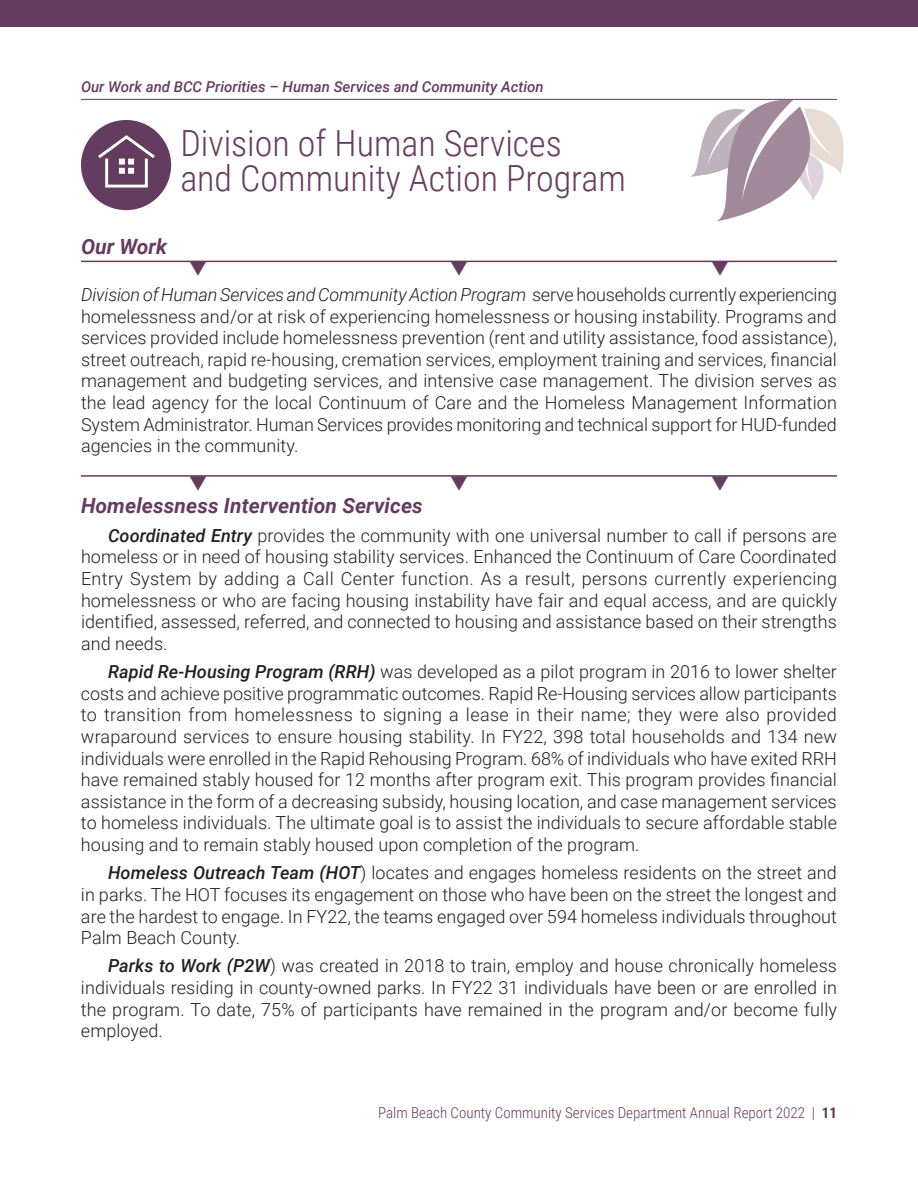
<style>
.page{position:relative;width:918px;height:1188px;background:#fff}
.page>*{position:absolute;margin:0;border:0;box-sizing:border-box;transform-origin:0 0}
.t1{font:300 36px/34.5px "Roboto Condensed";color:#643c60}
.t2{font:27px "Proxima Nova";color:#643c60}
.t3{font:italic 700 21px "Roboto";letter-spacing:.005em;color:#643c60}
.t4{font:300 18px/21.6px "Roboto";letter-spacing:.005em;color:#231f20;text-align:justify}
.t5{font:300 15px "Roboto Condensed";color:#643c60}
.t6{font:italic 500 15px "Roboto";color:#643c60}
.s1{font-style:italic}
.s2{font-weight:500;font-style:italic}
.s3{font-weight:700}
</style>
<div class="page">
<div style="left:0;top:0;width:918px;height:27px;background:#643c60"></div>
<hr style="left:81px;top:99px;width:756px;height:1px;background:#643c60">
<div style="left:81px;top:120px;width:90px;height:90px;background:#643c60;border-radius:50%"></div>
<svg style="left:98px;top:135px;width:57px;height:53px"></svg>
<hr style="left:81px;top:475px;width:756px;height:2px;background:#643c60">
<hr style="left:81px;top:261px;width:756px;height:1px;background:#643c60">
<svg style="left:690px;top:98px;width:154px;height:123px"></svg>
<p class="t6" style="left:81px;top:76px;width:464px">Our Work and BCC Priorities – Human Services and Community Action</p>
<p class="t1" style="left:180px;top:125px;width:447px">Division of Human Services<br>and Community Action Program</p>
<p class="t3" style="left:81px;top:232px;width:88px">Our Work</p>
<p class="t4" style="left:81px;top:283px;width:758px"><span class="s1">Division of Human Services and Community Action Program</span> serve households currently experiencing homelessness and/or at risk of experiencing homelessness or housing instability. Programs and services provided include homelessness prevention (rent and utility assistance, food assistance), street outreach, rapid re-housing, cremation services, employment training and services, financial management and budgeting services, and intensive case management. The division serves as the lead agency for the local Continuum of Care and the Homeless Management Information System Administrator. Human Services provides monitoring and technical support for HUD-funded agencies in the community.</p>
<p class="t2" style="left:190px;top:246px;width:18px">▼</p>
<p class="t2" style="left:451px;top:246px;width:18px">▼</p>
<p class="t2" style="left:712px;top:246px;width:18px">▼</p>
<p class="t2" style="left:190px;top:461px;width:18px">▼</p>
<p class="t2" style="left:451px;top:461px;width:18px">▼</p>
<p class="t2" style="left:712px;top:461px;width:18px">▼</p>
<p class="t3" style="left:81px;top:491px;width:343px">Homelessness Intervention Services</p>
<p class="t4" style="left:81px;top:524px;width:758px;text-indent:27px"><span class="s2">Coordinated Entry</span> provides the community with one universal number to call if persons are homeless or in need of housing stability services. Enhanced the Continuum of Care Coordinated Entry System by adding a Call Center function. As a result, persons currently experiencing homelessness or who are facing housing instability have fair and equal access, and are quickly identified, assessed, referred, and connected to housing and assistance based on their strengths and needs.</p>
<p class="t4" style="left:81px;top:660px;width:758px;text-indent:27px"><span class="s2">Rapid Re-Housing Program (RRH)</span> was developed as a pilot program in 2016 to lower shelter costs and achieve positive programmatic outcomes. Rapid Re-Housing services allow participants to transition from homelessness to signing a lease in their name; they were also provided wraparound services to ensure housing stability. In FY22, 398 total households and 134 new individuals were enrolled in the Rapid Rehousing Program. 68% of individuals who have exited RRH have remained stably housed for 12 months after program exit. This program provides financial assistance in the form of a decreasing subsidy, housing location, and case management services to homeless individuals. The ultimate goal is to assist the individuals to secure affordable stable housing and to remain stably housed upon completion of the program.</p>
<p class="t4" style="left:81px;top:861px;width:758px;text-indent:27px"><span class="s2">Homeless Outreach Team (HOT</span>) locates and engages homeless residents on the street and in parks. The HOT focuses its engagement on those who have been on the street the longest and are the hardest to engage. In FY22, the teams engaged over 594 homeless individuals throughout Palm Beach County.</p>
<p class="t4" style="left:81px;top:955px;width:758px;text-indent:27px"><span class="s2">Parks to Work (P2W</span>) was created in 2018 to train, employ and house chronically homeless individuals residing in county-owned parks. In FY22 31 individuals have been or are enrolled in the program. To date, 75% of participants have remained in the program and/or become fully employed.</p>
<p class="t5" style="left:378px;top:1102px;width:460px">Palm Beach County Community Services Department Annual Report 2022 | <span class="s3">11</span></p>
</div>
